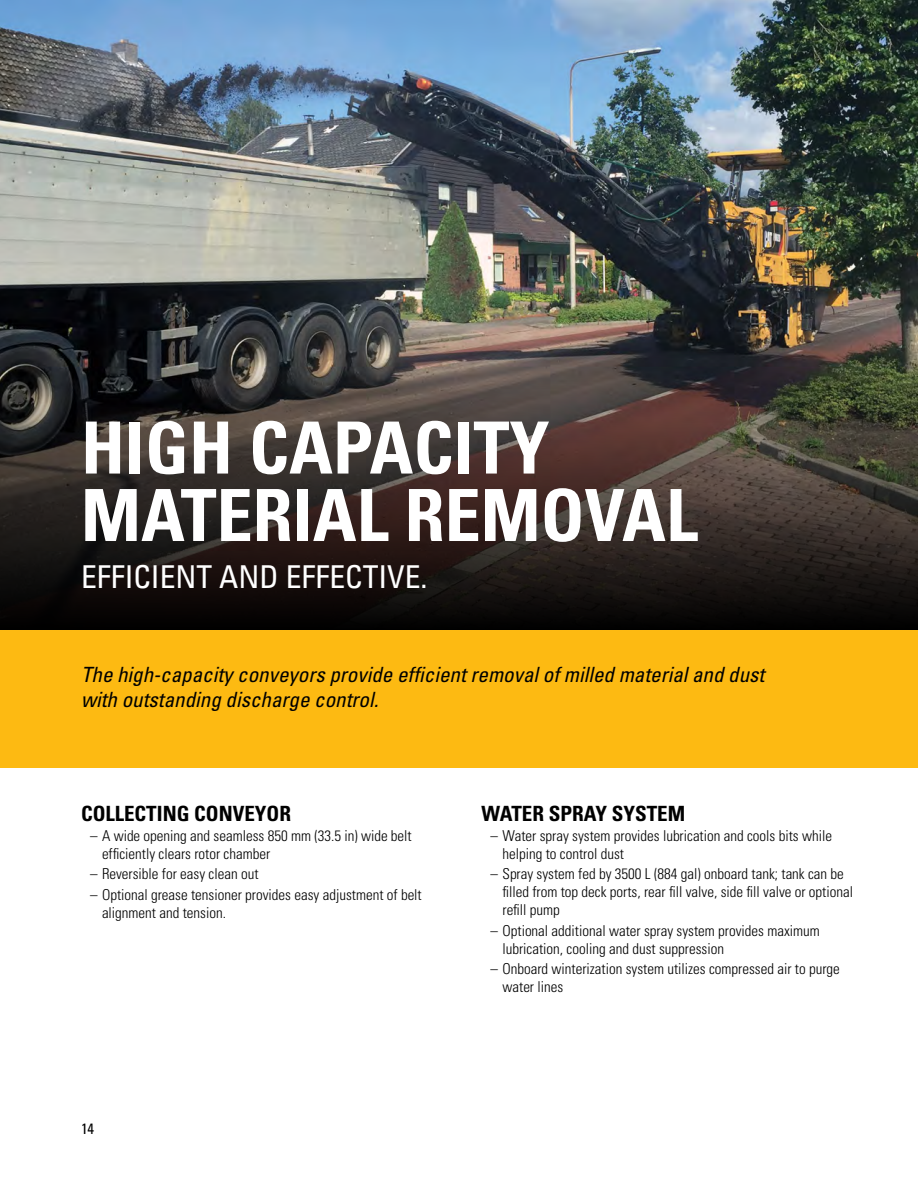
<style>
.page{position:relative;width:918px;height:1188px;background:#fff}
.page>*{position:absolute;margin:0;border:0;box-sizing:border-box;transform-origin:0 0}
.t1{font:700 condensed 72px/67.5px "Univers";color:#fff}
.t2{font:condensed 31.5px "Univers";color:#fff}
.t3{font:italic condensed 21px/25.5px "Univers";color:#000}
.t4{font:700 condensed 21px "Univers";color:#000}
.t5{font:300 condensed 15px/18px "Univers";color:#000}
.t6{font:condensed 15px "Univers";color:#000}
</style>
<div class="page">
<img style="left:0;top:0;width:918px;height:332px">
<svg style="left:0;top:332px;width:918px;height:299px;background:#342c27"></svg>
<div style="left:0;top:631px;width:918px;height:137px;background:#fdba12"></div>
<h1 class="t1" style="left:81px;top:413px;width:618px">HIGH CAPACITY<br>MATERIAL REMOVAL</h1>
<h2 class="t2" style="left:81px;top:556px;width:348px">EFFICIENT AND EFFECTIVE.</h2>
<h3 class="t3" style="left:81px;top:661px;width:685px">The high-capacity conveyors provide efficient removal of milled material and dust with outstanding discharge control.</h3>
<h3 class="t4" style="left:81px;top:801px;width:212px">COLLECTING CONVEYOR</h3>
<p class="t5" style="left:102px;top:827px;width:311px;text-indent:-12px">– A wide opening and seamless 850 mm (33.5 in) wide belt efficiently clears rotor chamber</p>
<p class="t5" style="left:90px;top:865px;width:170px">– Reversible for easy clean out</p>
<p class="t5" style="left:102px;top:885px;width:321px;text-indent:-12px">– Optional grease tensioner provides easy adjustment of belt alignment and tension.</p>
<p class="t6" style="left:81px;top:1119px;width:15px">14</p>
<h3 class="t4" style="left:482px;top:801px;width:205px">WATER SPRAY SYSTEM</h3>
<p class="t5" style="left:502px;top:827px;width:331px;text-indent:-12px">– Water spray system provides lubrication and cools bits while helping to control dust</p>
<p class="t5" style="left:502px;top:865px;width:352px;text-indent:-12px">– Spray system fed by 3500 L (884 gal) onboard tank; tank can be filled from top deck ports, rear fill valve, side fill valve or optional refill pump</p>
<p class="t5" style="left:502px;top:921px;width:319px;text-indent:-12px">– Optional additional water spray system provides maximum lubrication, cooling and dust suppression</p>
<p class="t5" style="left:502px;top:959px;width:339px;text-indent:-12px">– Onboard winterization system utilizes compressed air to purge water lines</p>
</div>
